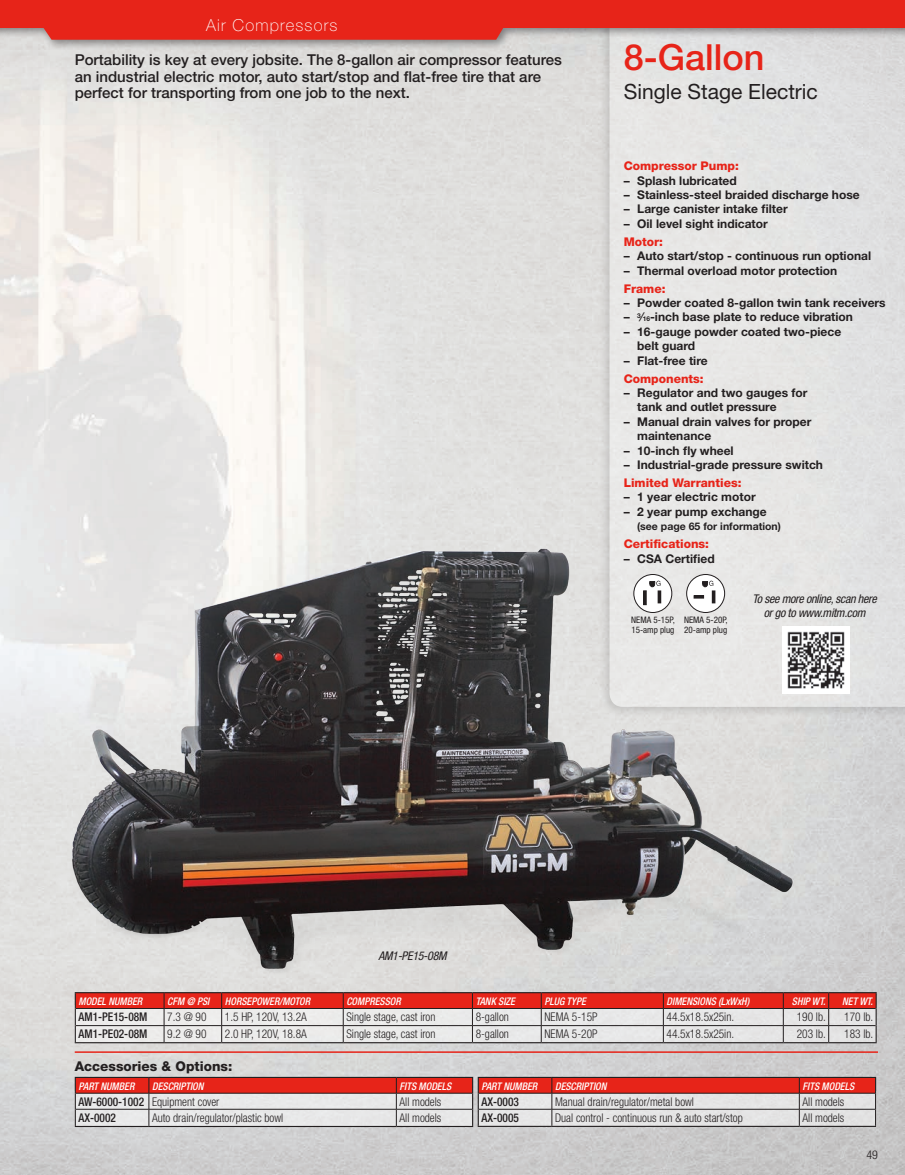
<style>
.page{position:relative;width:905px;height:1175px;background:#fff}
.page>*{position:absolute;margin:0;border:0;box-sizing:border-box;transform-origin:0 0}
.t1{font:500 36px "Helvetica Neue LT Std";color:#e72419}
.t2{font:21px "Helvetica Neue LT Std";color:#231f20}
.t3{font:100 16.5px "Helvetica Neue LT Std";letter-spacing:.07em;color:#fff}
.t4{font:500 15px/16.5px "Helvetica Neue LT Std";color:#231f20}
.t5{font:800 13.5px "Helvetica Neue LT Std";color:#231f20}
.t6{font:700 12px "Helvetica Neue LT Std";color:#231f20}
.t7{font:300 condensed 12px "Helvetica Neue";color:#231f20;scale:.95 1}
.t8{font:800 12px "Helvetica Neue LT Std";color:#e72419}
.t9{font:500 condensed 12px "Helvetica Neue";color:#231f20;scale:.95 1}
.t10{font:italic condensed 12px/14.4px "Helvetica Neue";letter-spacing:-.025em;color:#231f20;text-align:center}
.t11{font:300 condensed 12px "Helvetica Neue";color:#231f20}
.t12{font:italic 500 condensed 10.5px "Helvetica Neue";color:#fff;scale:.95 1}
.t13{font:700 10.5px "Helvetica Neue LT Std";color:#231f20}
.t14{font:condensed 9px "Helvetica Neue";color:#231f20}
.s1{font-size:6.6px}
</style>
<div class="page">
<img style="left:0;top:51px;width:904px;height:1123px">
<div style="left:598px;top:16px;width:306px;height:702px;background:#231f20;opacity:.5"></div>
<div style="left:609px;top:51px;width:295px;height:656px;background:#e5e4e3"></div>
<img style="left:810px;top:626px;width:39px;height:67px">
<div style="left:0;top:0;width:904px;height:51px;background:#231f20;opacity:.5"></div>
<div style="left:0;top:0;width:904px;height:28px;background:#e72419"></div>
<svg style="left:35px;top:28px;width:475px;height:12px;background:#e22d23"></svg>
<hr style="left:75px;top:1076px;width:74px;height:2px;background:#231f20">
<hr style="left:149px;top:1076px;width:247px;height:2px;background:#231f20">
<hr style="left:396px;top:1076px;width:77px;height:2px;background:#231f20">
<hr style="left:75px;top:1125px;width:74px;height:2px;background:#231f20">
<hr style="left:149px;top:1125px;width:247px;height:2px;background:#231f20">
<hr style="left:396px;top:1125px;width:77px;height:2px;background:#231f20">
<hr style="left:477px;top:1076px;width:75px;height:2px;background:#231f20">
<hr style="left:552px;top:1076px;width:247px;height:2px;background:#231f20">
<hr style="left:799px;top:1076px;width:77px;height:2px;background:#231f20">
<hr style="left:477px;top:1125px;width:75px;height:1px;background:#231f20">
<hr style="left:552px;top:1125px;width:247px;height:1px;background:#231f20">
<hr style="left:799px;top:1125px;width:77px;height:1px;background:#231f20">
<svg style="left:75px;top:1077px;width:801px;height:48px;background:#d79c99"></svg>
<hr style="left:75px;top:1051px;width:803px;height:1px;background:#e72419">
<hr style="left:75px;top:1042px;width:89px;height:1px;background:#231f20">
<hr style="left:164px;top:1042px;width:58px;height:1px;background:#231f20">
<hr style="left:222px;top:1042px;width:121px;height:1px;background:#231f20">
<hr style="left:343px;top:1042px;width:129px;height:1px;background:#231f20">
<hr style="left:472px;top:1042px;width:69px;height:1px;background:#231f20">
<hr style="left:541px;top:1042px;width:122px;height:1px;background:#231f20">
<hr style="left:663px;top:1042px;width:120px;height:1px;background:#231f20">
<hr style="left:783px;top:1042px;width:45px;height:1px;background:#231f20">
<hr style="left:828px;top:1042px;width:48px;height:1px;background:#231f20">
<svg style="left:75px;top:992px;width:801px;height:50px;background:#daa09d"></svg>
<img style="left:54px;top:534px;width:756px;height:446px">
<p class="t3" style="left:206px;top:16px;width:133px">Air Compressors</p>
<p class="t4" style="left:75px;top:52px;width:488px">Portability is key at every jobsite. The 8-gallon air compressor features an industrial electric motor, auto start/stop and flat-free tire that are perfect for transporting from one job to the next.</p>
<p class="t1" style="left:623px;top:36px;width:142px">8-Gallon</p>
<p class="t2" style="left:623px;top:79px;width:196px">Single Stage Electric</p>
<p class="t8" style="left:623px;top:159px;width:117px">Compressor Pump:</p>
<p class="t6" style="left:623px;top:173px;width:115px">– Splash lubricated</p>
<p class="t6" style="left:623px;top:187px;width:237px">– Stainless-steel braided discharge hose</p>
<p class="t6" style="left:623px;top:202px;width:165px">– Large canister intake filter</p>
<p class="t6" style="left:623px;top:216px;width:146px">– Oil level sight indicator</p>
<p class="t8" style="left:623px;top:234px;width:41px">Motor:</p>
<p class="t6" style="left:623px;top:248px;width:249px">– Auto start/stop - continuous run optional</p>
<p class="t6" style="left:623px;top:263px;width:215px">– Thermal overload motor protection</p>
<p class="t8" style="left:623px;top:281px;width:43px">Frame:</p>
<p class="t6" style="left:623px;top:295px;width:263px">– Powder coated 8-gallon twin tank receivers</p>
<p class="t6" style="left:623px;top:310px;width:231px">– <sup>3</sup>⁄<span class="s1">16</span>-inch base plate to reduce vibration</p>
<p class="t6" style="left:623px;top:324px;width:219px">– 16-gauge powder coated two-piece</p>
<p class="t6" style="left:637px;top:338px;width:59px">belt guard</p>
<p class="t6" style="left:623px;top:353px;width:85px">– Flat-free tire</p>
<p class="t8" style="left:623px;top:371px;width:82px">Components:</p>
<p class="t6" style="left:623px;top:385px;width:185px">– Regulator and two gauges for</p>
<p class="t6" style="left:637px;top:400px;width:141px">tank and outlet pressure</p>
<p class="t6" style="left:623px;top:414px;width:189px">– Manual drain valves for proper</p>
<p class="t6" style="left:637px;top:428px;width:75px">maintenance</p>
<p class="t6" style="left:623px;top:443px;width:111px">– 10-inch fly wheel</p>
<p class="t6" style="left:623px;top:457px;width:201px">– Industrial-grade pressure switch</p>
<p class="t8" style="left:623px;top:475px;width:119px">Limited Warranties:</p>
<p class="t6" style="left:623px;top:490px;width:133px">– 1 year electric motor</p>
<p class="t6" style="left:623px;top:504px;width:145px">– 2 year pump exchange</p>
<p class="t13" style="left:637px;top:520px;width:145px">(see page 65 for information)</p>
<p class="t8" style="left:623px;top:537px;width:87px">Certifications:</p>
<p class="t6" style="left:623px;top:551px;width:93px">– CSA Certified</p>
<p class="t10" style="left:752px;top:591px;width:126px">To see more online, scan here or go to www.mitm.com</p>
<p class="t14" style="left:631px;top:614px;width:45px">NEMA 5-15P,</p>
<p class="t14" style="left:631px;top:625px;width:44px">15-amp plug</p>
<p class="t14" style="left:684px;top:614px;width:45px">NEMA 5-20P,</p>
<p class="t14" style="left:684px;top:625px;width:44px">20-amp plug</p>
<p class="t10" style="left:378px;top:948px;width:70px">AM1-PE15-08M</p>
<p class="t12" style="left:79px;top:995px;width:69px">MODEL NUMBER</p>
<p class="t12" style="left:167px;top:995px;width:46px">CFM @ PSI</p>
<p class="t12" style="left:225px;top:995px;width:91px">HORSEPOWER/MOTOR</p>
<p class="t12" style="left:346px;top:995px;width:59px">COMPRESSOR</p>
<p class="t12" style="left:475px;top:995px;width:43px">TANK SIZE</p>
<p class="t12" style="left:544px;top:995px;width:45px">PLUG TYPE</p>
<p class="t12" style="left:666px;top:995px;width:89px">DIMENSIONS (LxWxH)</p>
<p class="t12" style="left:792px;top:995px;width:37px">SHIP WT.</p>
<p class="t12" style="left:842px;top:995px;width:34px">NET WT.</p>
<p class="t9" style="left:79px;top:1009px;width:74px">AM1-PE15-08M</p>
<p class="t7" style="left:167px;top:1010px;width:43px">7.3 @ 90</p>
<p class="t7" style="left:225px;top:1010px;width:88px">1.5 HP, 120V, 13.2A</p>
<p class="t7" style="left:346px;top:1010px;width:95px">Single stage, cast iron</p>
<p class="t7" style="left:475px;top:1010px;width:37px">8-gallon</p>
<p class="t7" style="left:544px;top:1010px;width:57px">NEMA 5-15P</p>
<p class="t7" style="left:666px;top:1010px;width:73px">44.5x18.5x25in.</p>
<p class="t7" style="left:796px;top:1010px;width:32px">190 lb.</p>
<p class="t7" style="left:844px;top:1010px;width:32px">170 lb.</p>
<p class="t9" style="left:78px;top:1026px;width:74px">AM1-PE02-08M</p>
<p class="t7" style="left:167px;top:1027px;width:43px">9.2 @ 90</p>
<p class="t7" style="left:225px;top:1027px;width:88px">2.0 HP, 120V, 18.8A</p>
<p class="t7" style="left:346px;top:1027px;width:95px">Single stage, cast iron</p>
<p class="t7" style="left:475px;top:1027px;width:37px">8-gallon</p>
<p class="t7" style="left:544px;top:1027px;width:57px">NEMA 5-20P</p>
<p class="t7" style="left:666px;top:1027px;width:73px">44.5x18.5x25in.</p>
<p class="t7" style="left:796px;top:1027px;width:32px">203 lb.</p>
<p class="t7" style="left:844px;top:1027px;width:32px">183 lb.</p>
<p class="t5" style="left:75px;top:1057px;width:159px">Accessories &amp; Options:</p>
<p class="t12" style="left:79px;top:1080px;width:60px">PART NUMBER</p>
<p class="t12" style="left:152px;top:1080px;width:56px">DESCRIPTION</p>
<p class="t12" style="left:399px;top:1080px;width:56px">FITS MODELS</p>
<p class="t9" style="left:79px;top:1094px;width:71px">AW-6000-1002</p>
<p class="t7" style="left:152px;top:1094px;width:72px">Equipment cover</p>
<p class="t7" style="left:399px;top:1094px;width:45px">All models</p>
<p class="t9" style="left:79px;top:1110px;width:41px">AX-0002</p>
<p class="t7" style="left:152px;top:1110px;width:139px">Auto drain/regulator/plastic bowl</p>
<p class="t7" style="left:399px;top:1110px;width:45px">All models</p>
<p class="t12" style="left:481px;top:1080px;width:60px">PART NUMBER</p>
<p class="t12" style="left:555px;top:1080px;width:56px">DESCRIPTION</p>
<p class="t12" style="left:802px;top:1080px;width:56px">FITS MODELS</p>
<p class="t9" style="left:481px;top:1094px;width:41px">AX-0003</p>
<p class="t7" style="left:555px;top:1094px;width:148px">Manual drain/regulator/metal bowl</p>
<p class="t7" style="left:802px;top:1094px;width:45px">All models</p>
<p class="t9" style="left:481px;top:1110px;width:41px">AX-0005</p>
<p class="t7" style="left:555px;top:1110px;width:199px">Dual control - continuous run &amp; auto start/stop</p>
<p class="t7" style="left:802px;top:1110px;width:45px">All models</p>
<p class="t11" style="left:866px;top:1148px;width:13px">49</p>
</div>
